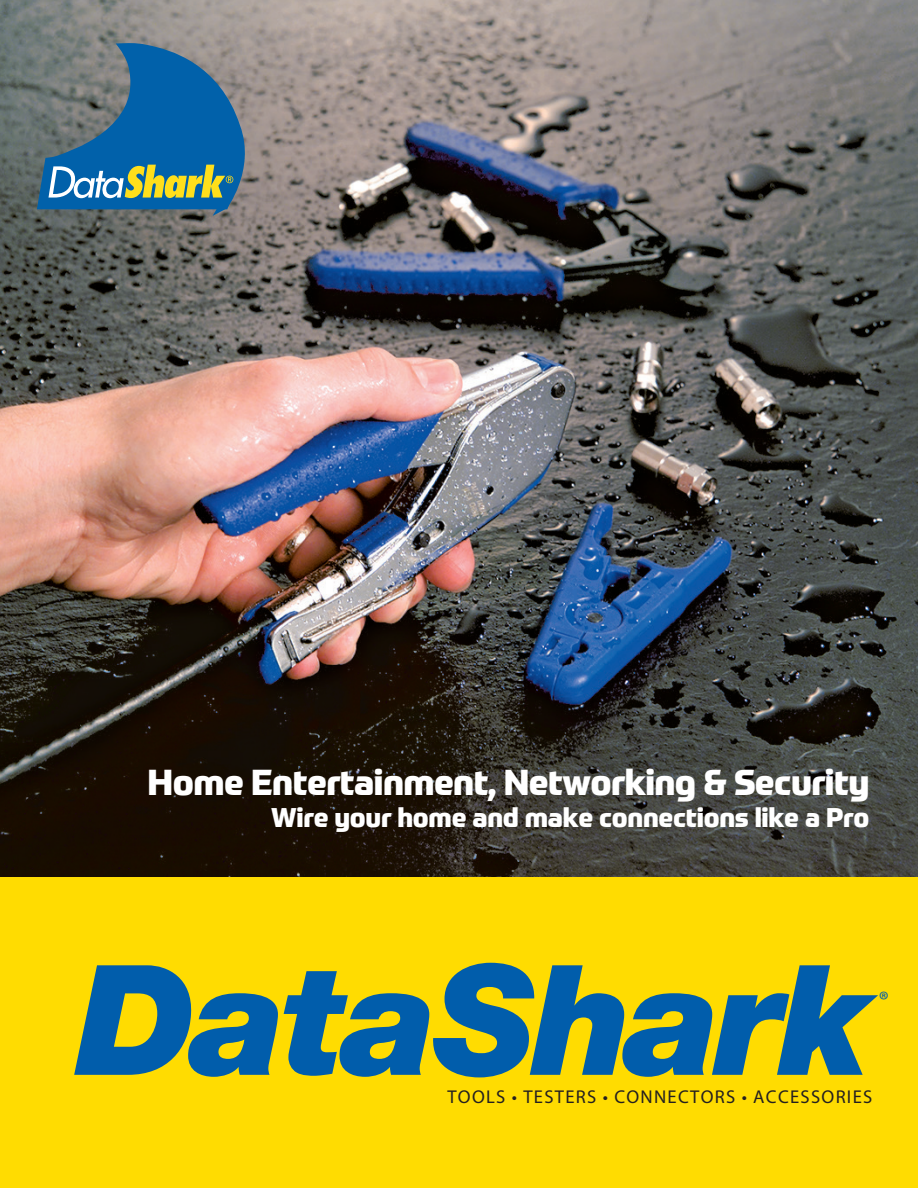
<style>
.page{position:relative;width:918px;height:1188px;background:#fff}
.page>*{position:absolute;margin:0;border:0;box-sizing:border-box;transform-origin:0 0}
.t1{font:italic 900 153.3px "Helvetica Neue LT Std";letter-spacing:-.025em;color:#015dab}
.t2{font:800 35.1px "Prometo";letter-spacing:-.015em;color:#fff}
.t3{font:800 26.4px "Prometo";letter-spacing:-.01em;color:#fff}
.t4{font:24px "Myriad Pro";color:#015dab}
.t5{font:18.6px "Myriad Pro";letter-spacing:.07em;color:#231f20}
</style>
<div class="page">
<div style="left:0;top:877px;width:918px;height:311px;background:#ffdc01"></div>
<img style="left:0;top:0;width:918px;height:877px">
<svg style="left:32px;top:45px;width:220px;height:171px;background:#467691"></svg>
<p class="t2" style="left:148px;top:761px;width:723px">Home Entertainment, Networking &amp; Security</p>
<p class="t3" style="left:271px;top:801px;width:600px">Wire your home and make connections like a Pro</p>
<p class="t1" style="left:77px;top:926px;width:797px">DataShark</p>
<p class="t4" style="left:879px;top:985px;width:12px">®</p>
<p class="t5" style="left:447px;top:1085px;width:426px">TOOLS • TESTERS • CONNECTORS • ACCESSORIES</p>
</div>
